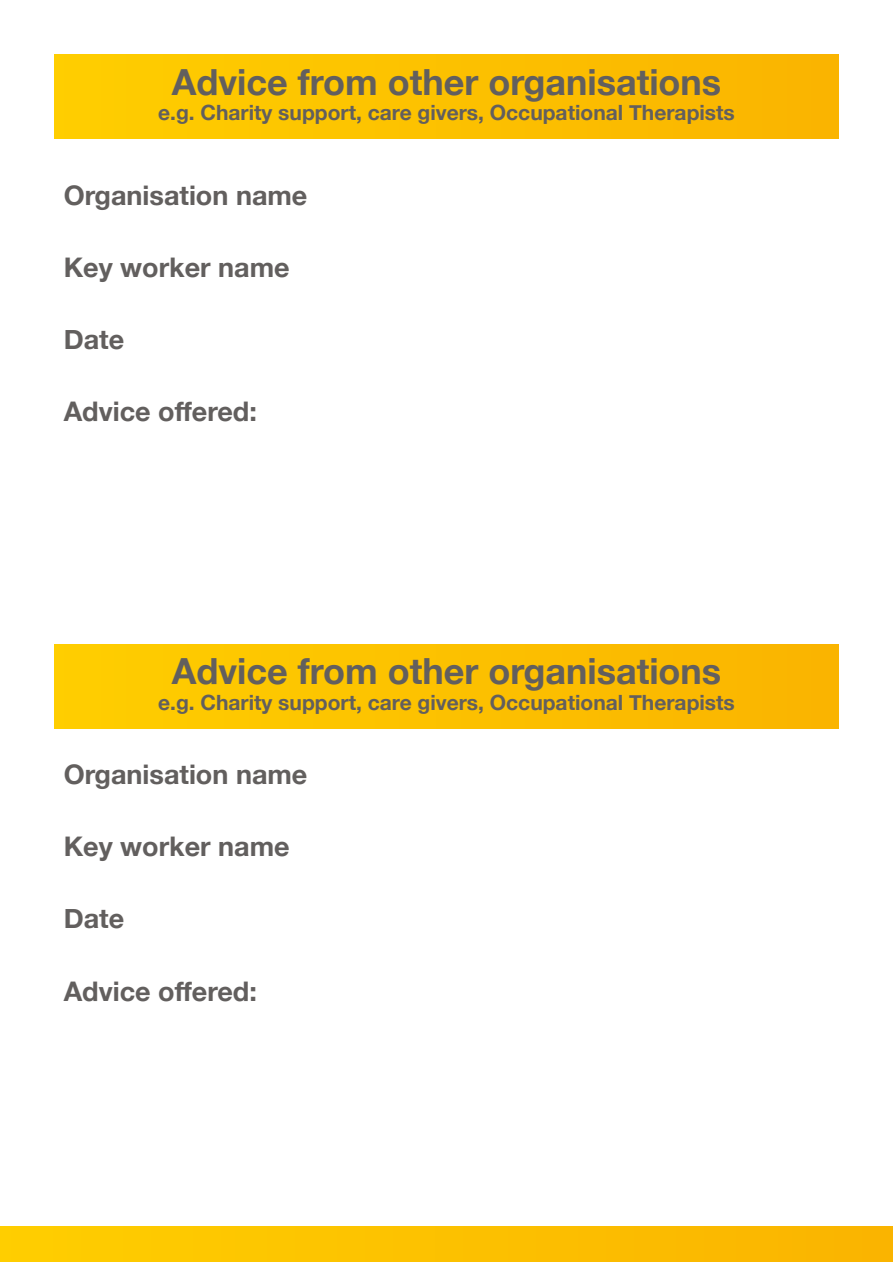
<style>
.page{position:relative;width:893px;height:1263px;background:#fff}
.page>*{position:absolute;margin:0;border:0;box-sizing:border-box;transform-origin:0 0}
.t1{font:700 36px "Helvetica Neue";color:#625f5e}
.t2{font:700 27px "Helvetica Neue";color:#625f5e}
.t3{font:700 21px "Helvetica Neue";color:#625f5e}
</style>
<div class="page">
<div style="left:55px;top:55px;width:783px;height:83px;background:#fcc100"></div>
<div style="left:55px;top:644px;width:783px;height:84px;background:#fcc100"></div>
<div style="left:0;top:1227px;width:893px;height:35px;background:#fcc100"></div>
<h1 class="t1" style="left:172px;top:53px;width:551px">Advice from other organisations</h1>
<p class="t3" style="left:158px;top:96px;width:578px">e.g. Charity support, care givers, Occupational Therapists</p>
<p class="t2" style="left:64px;top:174px;width:245px">Organisation name</p>
<p class="t2" style="left:64px;top:246px;width:227px">Key worker name</p>
<p class="t2" style="left:64px;top:318px;width:62px">Date</p>
<p class="t2" style="left:64px;top:391px;width:195px">Advice offered:</p>
<h1 class="t1" style="left:172px;top:643px;width:551px">Advice from other organisations</h1>
<p class="t3" style="left:158px;top:685px;width:578px">e.g. Charity support, care givers, Occupational Therapists</p>
<p class="t2" style="left:64px;top:753px;width:245px">Organisation name</p>
<p class="t2" style="left:64px;top:825px;width:227px">Key worker name</p>
<p class="t2" style="left:64px;top:897px;width:62px">Date</p>
<p class="t2" style="left:64px;top:970px;width:195px">Advice offered:</p>
</div>
